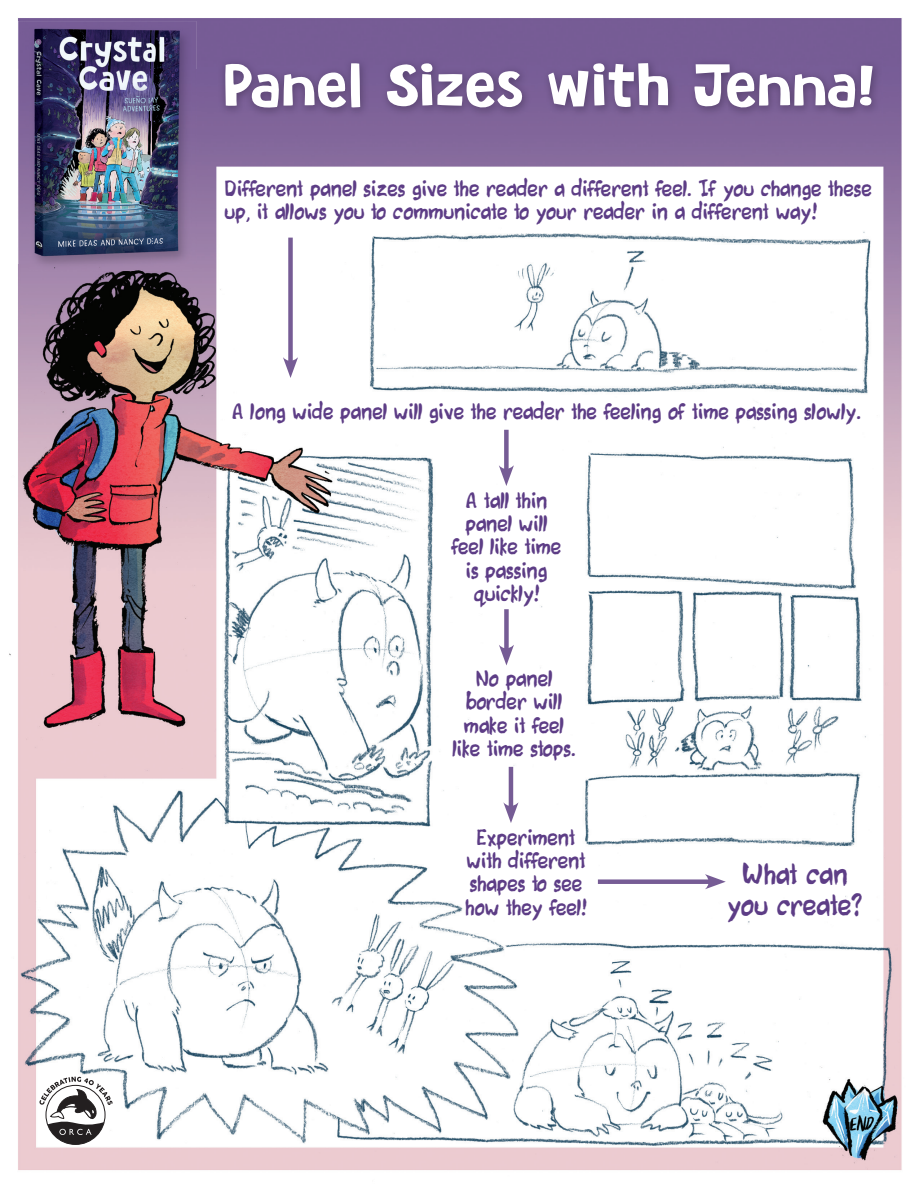
<style>
.page{position:relative;width:918px;height:1188px;background:#fff}
.page>*{position:absolute;margin:0;border:0;box-sizing:border-box;transform-origin:0 0}
.t1{font:52.5px "Dinghy";color:#fff}
.t2{font:25.5px/30.6px "Mike Deas Bubbles 03";color:#5d3d86;text-align:center}
.t3{font:19.5px/23.4px "Mike Deas Bubbles 03";color:#5d3d86;text-align:center}
</style>
<div class="page">
<img style="left:9px;top:18px;width:893px;height:1152px">
<img style="left:29px;top:70px;width:162px;height:200px">
<img style="left:18px;top:21px;width:178px;height:49px">
<img style="left:18px;top:69px;width:11px;height:195px">
<img style="left:191px;top:69px;width:5px;height:195px">
<svg style="left:39px;top:1077px;width:74px;height:68px"></svg>
<img style="left:218px;top:57px;width:664px;height:61px">
<div style="left:288px;top:238px;width:5px;height:127px;background:#765c95"></div>
<svg style="left:283px;top:357px;width:15px;height:21px"></svg>
<div style="left:504px;top:430px;width:5px;height:43px;background:#765c95"></div>
<svg style="left:499px;top:465px;width:15px;height:21px"></svg>
<div style="left:504px;top:609px;width:5px;height:44px;background:#765c95"></div>
<svg style="left:499px;top:645px;width:15px;height:21px"></svg>
<hr style="left:509px;top:767px;width:4px;height:44px;background:#765c95">
<svg style="left:503px;top:802px;width:16px;height:21px"></svg>
<div style="left:598px;top:879px;width:115px;height:5px;background:#765c95"></div>
<svg style="left:705px;top:874px;width:21px;height:15px"></svg>
<h1 class="t1" style="left:223px;top:45px;width:653px">Panel Sizes with Jenna!</h1>
<p class="t3" style="left:225px;top:177px;width:649px;text-align:left">Different panel sizes give the reader a different feel. If you change these up, it allows you to communicate to your reader in a different way!</p>
<p class="t3" style="left:232px;top:400px;width:631px">A long wide panel will give the reader the feeling of time passing slowly.</p>
<p class="t3" style="left:452px;top:489px;width:111px">A tall thin panel will feel like time is passing quickly!</p>
<p class="t3" style="left:452px;top:667px;width:125px">No panel border will make it feel like time stops.</p>
<p class="t3" style="left:465px;top:826px;width:123px">Experiment with different shapes to see how they feel!</p>
<h2 class="t2" style="left:727px;top:860px;width:136px">What can you create?</h2>
</div>
